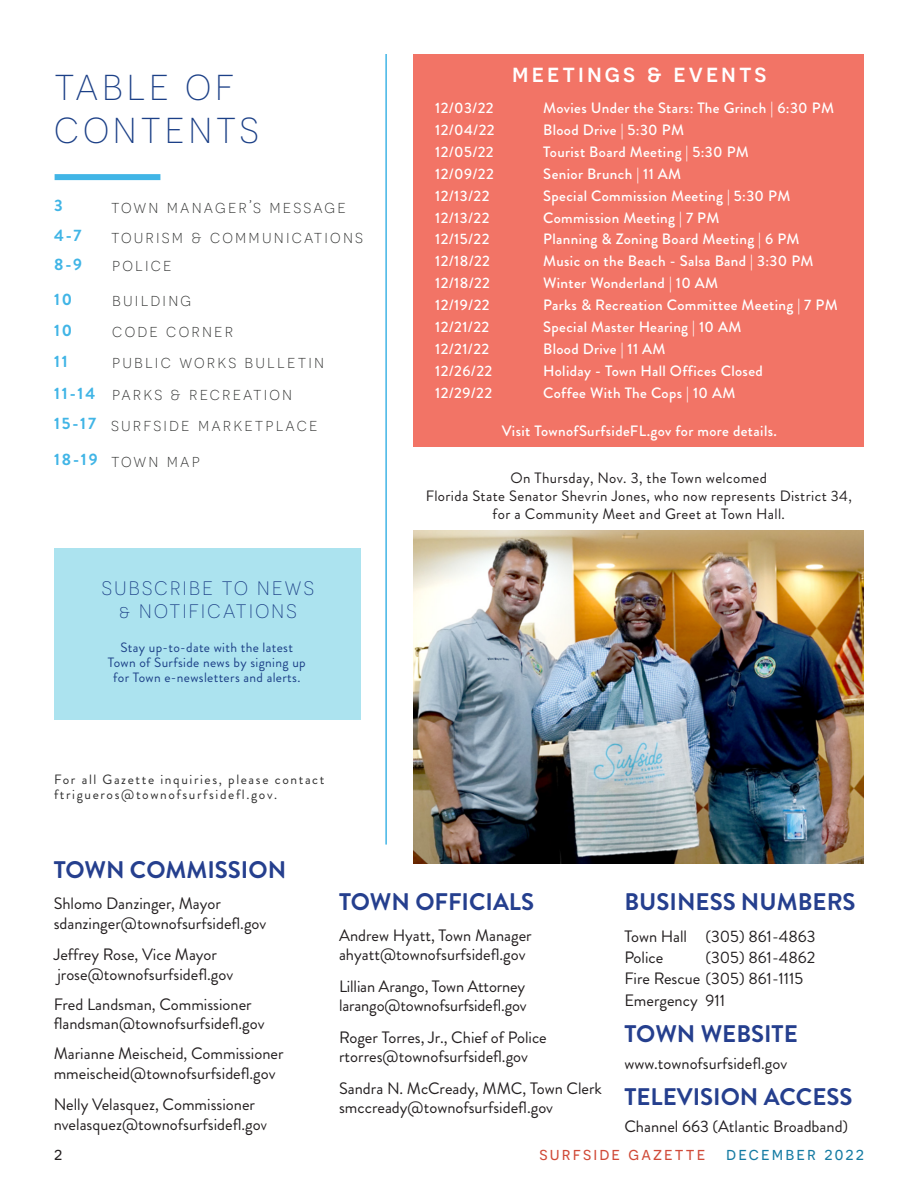
<style>
.page{position:relative;width:918px;height:1188px;background:#fff}
.page>*{position:absolute;margin:0;border:0;box-sizing:border-box;transform-origin:0 0}
.t1{font:300 36px "Novecentosans";letter-spacing:.12em;color:#1c4087}
.t2{font:500 25.5px "Novecentosans";letter-spacing:.12em;color:#fff}
.t3{font:700 24px "Brandon Grotesque";color:#253f8e}
.t4{font:300 19.5px/23.4px "Novecentosans";letter-spacing:.12em;color:#1c4087;text-align:center}
.t5{font:300 18px "Novecentosans";letter-spacing:.12em;color:#2e2f2e}
.t6{font:18px "Novecentosans";letter-spacing:.12em;color:#d04a38}
.t7{font:18px "Novecentosans";color:#231f20}
.t8{font:16.5px/19.5px "Brandon Grotesque";color:#231f20}
.t9{font:700 16.5px "Brandon Grotesque";letter-spacing:.12em;color:#41b5e6}
.t10{font:500 15px "Brandon Grotesque";letter-spacing:.025em;color:#fff}
.t11{font:15px/18px "Brandon Grotesque";letter-spacing:.025em;color:#231f20;text-align:center}
.t12{font:13.5px/15px "Brandon Grotesque";letter-spacing:.025em;color:#1c4087;text-align:center}
.t13{font:13.5px/15px "Brandon Grotesque";letter-spacing:.12em;color:#303030}
.s1{color:#157ba3}
</style>
<div class="page">
<img style="left:414px;top:530px;width:450px;height:333px">
<div style="left:414px;top:54px;width:450px;height:392px;background:#f27466"></div>
<hr style="left:385px;top:54px;width:2px;height:791px;background:#41b5e6">
<div style="left:55px;top:174px;width:105px;height:6px;background:#41b5e6"></div>
<div style="left:54px;top:549px;width:307px;height:171px;background:#ace3ef"></div>
<p class="t1" style="left:55px;top:67px;width:181px">TABLE OF</p>
<p class="t1" style="left:55px;top:110px;width:205px">CONTENTS</p>
<p class="t9" style="left:54px;top:194px;width:10px">3</p>
<p class="t9" style="left:54px;top:224px;width:29px">4-7</p>
<p class="t5" style="left:111px;top:196px;width:236px">town manager’s message</p>
<p class="t5" style="left:111px;top:226px;width:254px">tourism &amp; communications</p>
<p class="t9" style="left:54px;top:253px;width:30px">8-9</p>
<p class="t5" style="left:112px;top:255px;width:61px">police</p>
<p class="t9" style="left:54px;top:288px;width:20px">10</p>
<p class="t5" style="left:112px;top:290px;width:81px">building</p>
<p class="t9" style="left:54px;top:318px;width:20px">10</p>
<p class="t9" style="left:54px;top:349px;width:15px">11</p>
<p class="t9" style="left:54px;top:381px;width:43px">11-14</p>
<p class="t5" style="left:112px;top:321px;width:122px">code corner</p>
<p class="t5" style="left:112px;top:351px;width:213px">public works bulletin</p>
<p class="t5" style="left:112px;top:383px;width:181px">parks &amp; recreation</p>
<p class="t9" style="left:54px;top:412px;width:44px">15-17</p>
<p class="t5" style="left:111px;top:414px;width:208px">surfside marketplace</p>
<p class="t9" style="left:54px;top:448px;width:45px">18-19</p>
<p class="t5" style="left:111px;top:450px;width:90px">town map</p>
<p class="t4" style="left:102px;top:576px;width:213px">SUBSCRIBE TO NEWS &amp; NOTIFICATIONS</p>
<p class="t12" style="left:108px;top:640px;width:199px">Stay up-to-date with the latest<br>Town of Surfside news by signing up for Town e-newsletters and alerts.</p>
<p class="t13" style="left:54px;top:772px;width:272px">For all Gazette inquiries, please contact ftrigueros@townofsurfsidefl.gov.</p>
<p class="t3" style="left:54px;top:853px;width:234px">TOWN COMMISSION</p>
<p class="t2" style="left:512px;top:58px;width:256px">meetings &amp; events</p>
<p class="t10" style="left:435px;top:98px;width:60px">12/03/22</p>
<p class="t10" style="left:543px;top:98px;width:292px">Movies Under the Stars: The Grinch | 6:30 PM</p>
<p class="t10" style="left:435px;top:119px;width:61px">12/04/22</p>
<p class="t10" style="left:543px;top:119px;width:142px">Blood Drive | 5:30 PM</p>
<p class="t10" style="left:435px;top:141px;width:60px">12/05/22</p>
<p class="t10" style="left:543px;top:141px;width:207px">Tourist Board Meeting | 5:30 PM</p>
<p class="t10" style="left:435px;top:163px;width:60px">12/09/22</p>
<p class="t10" style="left:543px;top:163px;width:140px">Senior Brunch | 11 AM</p>
<p class="t10" style="left:435px;top:185px;width:56px">12/13/22</p>
<p class="t10" style="left:543px;top:185px;width:249px">Special Commission Meeting | 5:30 PM</p>
<p class="t10" style="left:435px;top:207px;width:56px">12/13/22</p>
<p class="t10" style="left:543px;top:207px;width:178px">Commission Meeting | 7 PM</p>
<p class="t10" style="left:435px;top:229px;width:56px">12/15/22</p>
<p class="t10" style="left:543px;top:229px;width:258px">Planning &amp; Zoning Board Meeting | 6 PM</p>
<p class="t10" style="left:435px;top:251px;width:56px">12/18/22</p>
<p class="t10" style="left:543px;top:251px;width:272px">Music on the Beach - Salsa Band | 3:30 PM</p>
<p class="t10" style="left:435px;top:273px;width:56px">12/18/22</p>
<p class="t10" style="left:543px;top:273px;width:176px">Winter Wonderland | 10 AM</p>
<p class="t10" style="left:435px;top:295px;width:56px">12/19/22</p>
<p class="t10" style="left:543px;top:295px;width:296px">Parks &amp; Recreation Committee Meeting | 7 PM</p>
<p class="t10" style="left:435px;top:317px;width:56px">12/21/22</p>
<p class="t10" style="left:543px;top:317px;width:200px">Special Master Hearing | 10 AM</p>
<p class="t10" style="left:435px;top:338px;width:56px">12/21/22</p>
<p class="t10" style="left:543px;top:338px;width:124px">Blood Drive | 11 AM</p>
<p class="t10" style="left:435px;top:360px;width:59px">12/26/22</p>
<p class="t10" style="left:543px;top:360px;width:221px">Holiday - Town Hall Offices Closed</p>
<p class="t10" style="left:435px;top:382px;width:58px">12/29/22</p>
<p class="t10" style="left:543px;top:382px;width:194px">Coffee With The Cops | 10 AM</p>
<p class="t10" style="left:502px;top:420px;width:277px">Visit TownofSurfsideFL.gov for more details.</p>
<p class="t11" style="left:426px;top:469px;width:428px">On Thursday, Nov. 3, the Town welcomed<br>Florida State Senator Shevrin Jones, who now represents District 34, for a Community Meet and Greet at Town Hall.</p>
<p class="t8" style="left:54px;top:894px;width:169px">Shlomo Danzinger, Mayor</p>
<p class="t8" style="left:54px;top:913px;width:214px">sdanzinger@townofsurfsidefl.gov</p>
<p class="t8" style="left:54px;top:945px;width:181px">Jeffrey Rose, Vice Mayor jrose@townofsurfsidefl.gov</p>
<p class="t8" style="left:54px;top:994px;width:212px">Fred Landsman, Commissioner flandsman@townofsurfsidefl.gov</p>
<p class="t8" style="left:54px;top:1044px;width:231px">Marianne Meischeid, Commissioner mmeischeid@townofsurfsidefl.gov</p>
<p class="t8" style="left:54px;top:1095px;width:215px">Nelly Velasquez, Commissioner nvelasquez@townofsurfsidefl.gov</p>
<p class="t3" style="left:339px;top:884px;width:197px">TOWN OFFICIALS</p>
<p class="t3" style="left:624px;top:884px;width:233px">BUSINESS NUMBERS</p>
<p class="t8" style="left:339px;top:925px;width:194px">Andrew Hyatt, Town Manager</p>
<p class="t8" style="left:339px;top:945px;width:188px">ahyatt@townofsurfsidefl.gov</p>
<p class="t8" style="left:339px;top:976px;width:188px">Lillian Arango, Town Attorney</p>
<p class="t8" style="left:339px;top:996px;width:189px">larango@townofsurfsidefl.gov</p>
<p class="t8" style="left:339px;top:1027px;width:209px">Roger Torres, Jr., Chief of Police</p>
<p class="t8" style="left:339px;top:1041px;width:264px;line-height:31.5px">rtorres@townofsurfsidefl.gov<br>Sandra N. McCready, MMC, Town Clerk</p>
<p class="t8" style="left:339px;top:1098px;width:216px">smccready@townofsurfsidefl.gov</p>
<p class="t8" style="left:624px;top:926px;width:193px;line-height:21px">Town Hall (305) 861-4863<br>Police</p>
<p class="t8" style="left:624px;top:947px;width:192px;line-height:21.3px;text-indent:81px">(305) 861-4862<br>Fire Rescue (305) 861-1115<br>Emergency 911</p>
<p class="t3" style="left:624px;top:1017px;width:175px">TOWN WEBSITE</p>
<p class="t8" style="left:624px;top:1053px;width:164px">www.townofsurfsidefl.gov</p>
<p class="t3" style="left:624px;top:1080px;width:230px">TELEVISION ACCESS</p>
<p class="t8" style="left:624px;top:1116px;width:225px">Channel 663 (Atlantic Broadband)</p>
<p class="t7" style="left:54px;top:1143px;width:10px">2</p>
<p class="t6" style="left:540px;top:1143px;width:326px">surfside gazette <span class="s1">december 2022</span></p>
</div>
